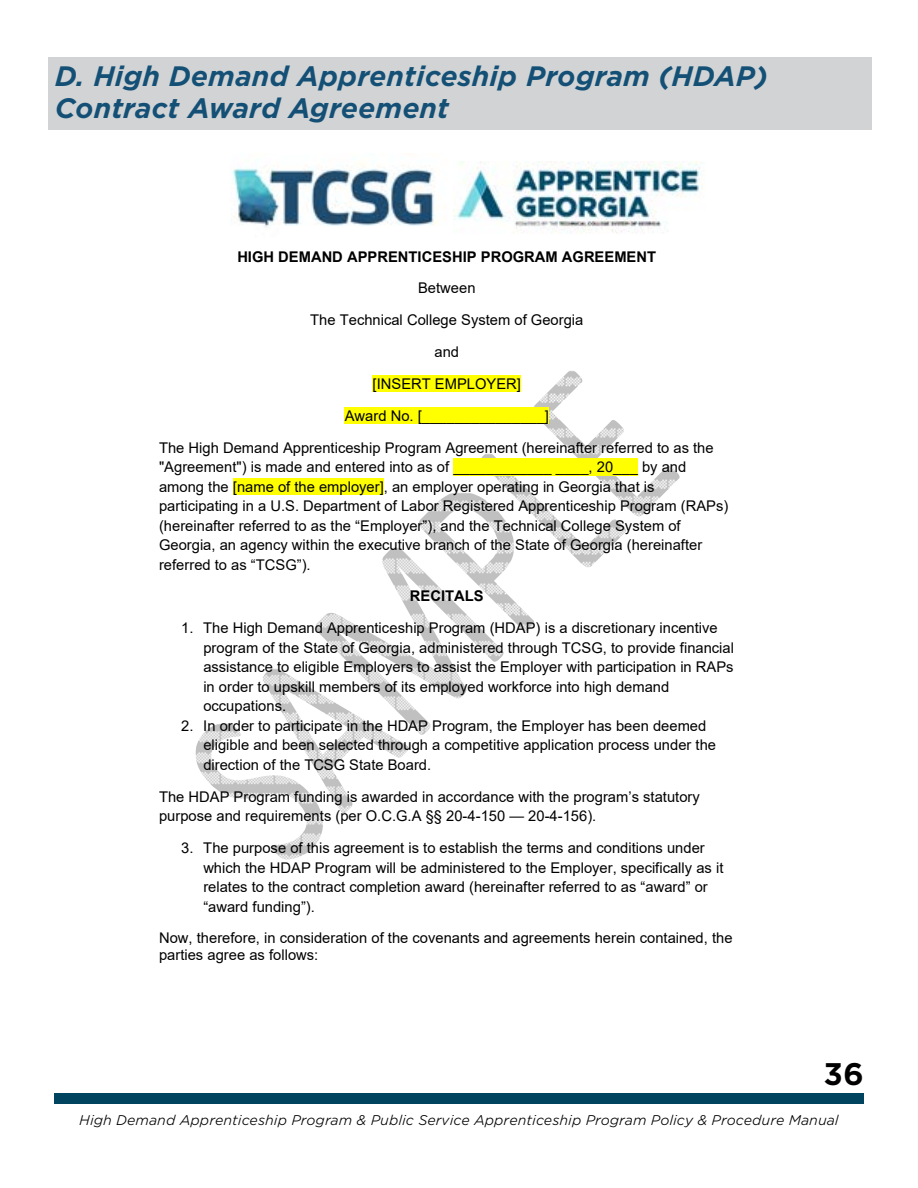
<style>
.page{position:relative;width:918px;height:1188px;background:#fff}
.page>*{position:absolute;margin:0;border:0;box-sizing:border-box;transform-origin:0 0}
.t1{font:700 30px "Gotham S Sm";color:#000}
.t2{font:italic 700 27px/32.4px "Gotham S Sm";color:#145076}
.t3{font:14.7px/19.5px "Arial";color:#000}
.t4{font:700 14.7px "Arial";color:#000}
.t5{font:italic 300 13.5px "Gotham S Sm";color:#000}
</style>
<div class="page">
<div style="left:54px;top:1094px;width:810px;height:10px;background:#01445f"></div>
<div style="left:48px;top:57px;width:824px;height:73px;background:#d1d3d4"></div>
<img style="left:195px;top:723px;width:128px;height:137px">
<img style="left:262px;top:668px;width:147px;height:145px">
<img style="left:316px;top:547px;width:188px;height:188px">
<img style="left:419px;top:493px;width:115px;height:138px">
<img style="left:480px;top:453px;width:146px;height:114px">
<img style="left:532px;top:371px;width:148px;height:146px">
<img style="left:232px;top:162px;width:205px;height:65px">
<img style="left:453px;top:162px;width:248px;height:71px">
<div style="left:373px;top:375px;width:148px;height:17px;background:#ff0"></div>
<div style="left:345px;top:407px;width:204px;height:17px;background:#ff0"></div>
<div style="left:453px;top:458px;width:185px;height:17px;background:#ff0"></div>
<div style="left:233px;top:478px;width:151px;height:17px;background:#ff0"></div>
<h2 class="t2" style="left:55px;top:59px;width:715px">D. High Demand Apprenticeship Program (HDAP)<br>Contract Award Agreement</h2>
<p class="t4" style="left:237px;top:246px;width:420px">HIGH DEMAND APPRENTICESHIP PROGRAM AGREEMENT</p>
<p class="t3" style="left:418px;top:278px;width:59px">Between</p>
<p class="t3" style="left:310px;top:310px;width:275px">The Technical College System of Georgia</p>
<p class="t3" style="left:435px;top:342px;width:26px">and</p>
<p class="t3" style="left:373px;top:374px;width:150px">[INSERT EMPLOYER]</p>
<p class="t3" style="left:345px;top:406px;width:206px">Award No. [_______________]</p>
<p class="t3" style="left:159px;top:438px;width:556px">The High Demand Apprenticeship Program Agreement (hereinafter referred to as the</p>
<p class="t3" style="left:159px;top:457px;width:571px">"Agreement") is made and entered into as of ____________ ____, 20___ by and among the [name of the employer], an employer operating in Georgia that is participating in a U.S. Department of Labor Registered Apprenticeship Program (RAPs) (hereinafter referred to as the “Employer”), and the Technical College System of Georgia, an agency within the executive branch of the State of Georgia (hereinafter referred to as “TCSG”).</p>
<p class="t4" style="left:410px;top:586px;width:75px">RECITALS</p>
<p class="t3" style="left:203px;top:618px;width:532px;text-indent:-22px">1. The High Demand Apprenticeship Program (HDAP) is a discretionary incentive program of the State of Georgia, administered through TCSG, to provide financial assistance to eligible Employers to assist the Employer with participation in RAPs in order to upskill members of its employed workforce into high demand occupations.</p>
<p class="t3" style="left:203px;top:716px;width:514px;text-indent:-22px">2. In order to participate in the HDAP Program, the Employer has been deemed eligible and been selected through a competitive application process under the direction of the TCSG State Board.</p>
<p class="t3" style="left:159px;top:787px;width:542px">The HDAP Program funding is awarded in accordance with the program’s statutory purpose and requirements (per O.C.G.A §§ 20-4-150 — 20-4-156).</p>
<p class="t3" style="left:203px;top:838px;width:522px;text-indent:-22px">3. The purpose of this agreement is to establish the terms and conditions under which the HDAP Program will be administered to the Employer, specifically as it relates to the contract completion award (hereinafter referred to as “award” or “award funding”).</p>
<p class="t3" style="left:159px;top:930px;width:575px;line-height:17px">Now, therefore, in consideration of the covenants and agreements herein contained, the parties agree as follows:</p>
<h1 class="t1" style="left:824px;top:1053px;width:42px">36</h1>
<p class="t5" style="left:79px;top:1111px;width:761px">High Demand Apprenticeship Program &amp; Public Service Apprenticeship Program Policy &amp; Procedure Manual</p>
</div>
